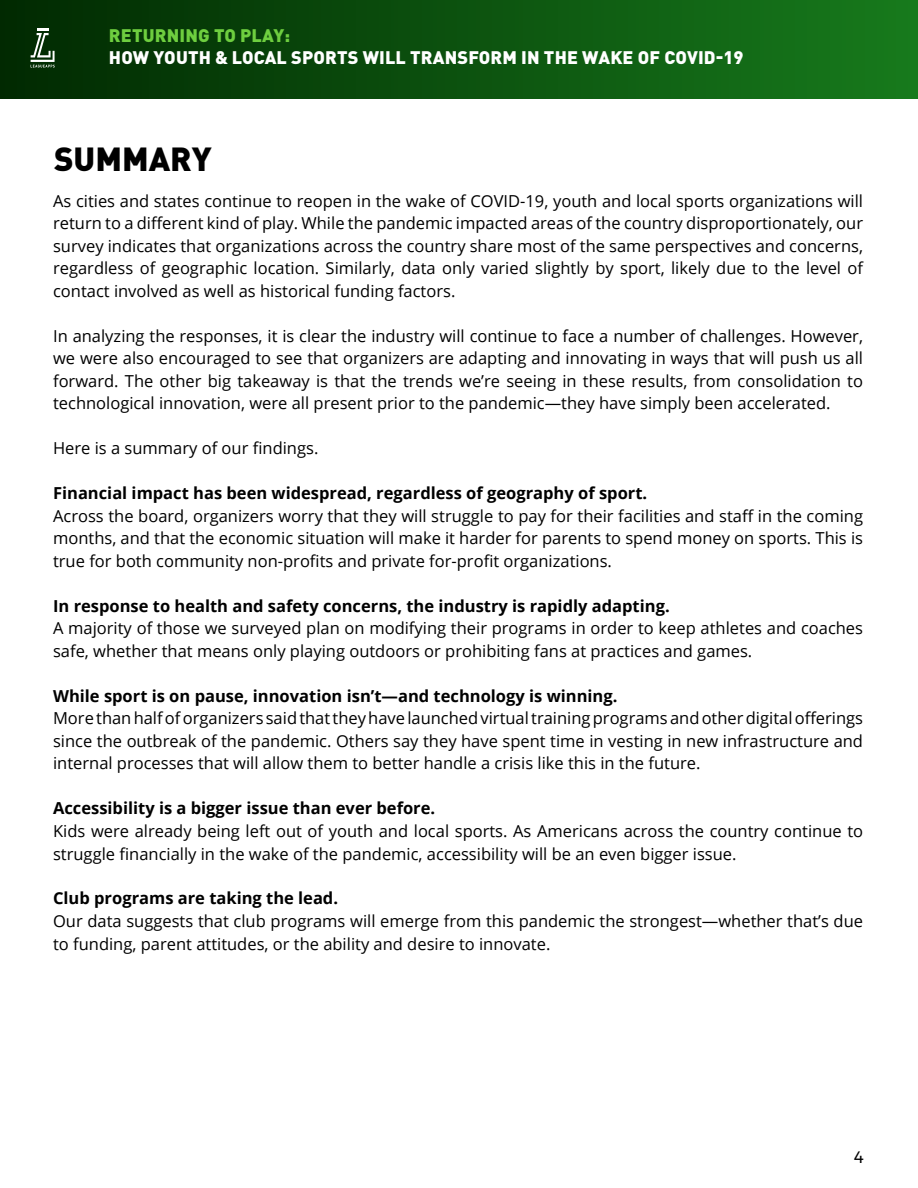
<style>
.page{position:relative;width:918px;height:1188px;background:#fff}
.page>*{position:absolute;margin:0;border:0;box-sizing:border-box;transform-origin:0 0}
.t1{font:900 33px "DIN Pro";color:#000}
.t2{font:900 18px "DIN Pro";letter-spacing:.01em;color:#fff}
.t3{font:900 18px "DIN Pro";letter-spacing:.01em;color:#6ece3f}
.t4{font:16.5px/22.5px "Open Sans";color:#000;text-align:justify}
.t5{font:700 16.5px "Open Sans";color:#000}
.t6{font:16.5px "Montserrat";color:#000}
</style>
<div class="page">
<div style="left:0;top:0;width:918px;height:99px;background:linear-gradient(to right,#012a02,#177a1c)"></div>
<svg style="left:31px;top:29px;width:24px;height:38px"></svg>
<p class="t3" style="left:109px;top:24px;width:183px">RETURNING TO PLAY:</p>
<p class="t2" style="left:109px;top:45px;width:636px">HOW YOUTH &amp; LOCAL SPORTS WILL TRANSFORM IN THE WAKE OF COVID-19</p>
<h1 class="t1" style="left:54px;top:137px;width:159px">SUMMARY</h1>
<p class="t4" style="left:53px;top:189px;width:812px">As cities and states continue to reopen in the wake of COVID-19, youth and local sports organizations will return to a different kind of play. While the pandemic impacted areas of the country disproportionately, our survey indicates that organizations across the country share most of the same perspectives and concerns, regardless of geographic location. Similarly, data only varied slightly by sport, likely due to the level of contact involved as well as historical funding factors.</p>
<p class="t4" style="left:53px;top:324px;width:812px">In analyzing the responses, it is clear the industry will continue to face a number of challenges. However, we were also encouraged to see that organizers are adapting and innovating in ways that will push us all forward. The other big takeaway is that the trends we’re seeing in these results, from consolidation to technological innovation, were all present prior to the pandemic—they have simply been accelerated.</p>
<p class="t4" style="left:53px;top:437px;width:267px">Here is a summary of our findings.</p>
<p class="t5" style="left:53px;top:482px;width:596px">Financial impact has been widespread, regardless of geography of sport.</p>
<p class="t4" style="left:53px;top:504px;width:812px">Across the board, organizers worry that they will struggle to pay for their facilities and staff in the coming months, and that the economic situation will make it harder for parents to spend money on sports. This is true for both community non-profits and private for-profit organizations.</p>
<p class="t5" style="left:53px;top:594px;width:618px">In response to health and safety concerns, the industry is rapidly adapting.</p>
<p class="t4" style="left:53px;top:617px;width:812px">A majority of those we surveyed plan on modifying their programs in order to keep athletes and coaches safe, whether that means only playing outdoors or prohibiting fans at practices and games.</p>
<p class="t5" style="left:53px;top:684px;width:566px">While sport is on pause, innovation isn’t—and technology is winning.</p>
<p class="t4" style="left:53px;top:707px;width:812px">More than half of organizers said that they have launched virtual training programs and other digital offerings since the outbreak of the pandemic. Others say they have spent time in vesting in new infrastructure and internal processes that will allow them to better handle a crisis like this in the future.</p>
<p class="t5" style="left:53px;top:797px;width:384px">Accessibility is a bigger issue than ever before.</p>
<p class="t4" style="left:53px;top:819px;width:812px">Kids were already being left out of youth and local sports. As Americans across the country continue to struggle financially in the wake of the pandemic, accessibility will be an even bigger issue.</p>
<p class="t5" style="left:53px;top:887px;width:287px">Club programs are taking the lead.</p>
<p class="t4" style="left:53px;top:909px;width:812px">Our data suggests that club programs will emerge from this pandemic the strongest—whether that’s due to funding, parent attitudes, or the ability and desire to innovate.</p>
<p class="t6" style="left:854px;top:1144px;width:11px">4</p>
</div>
